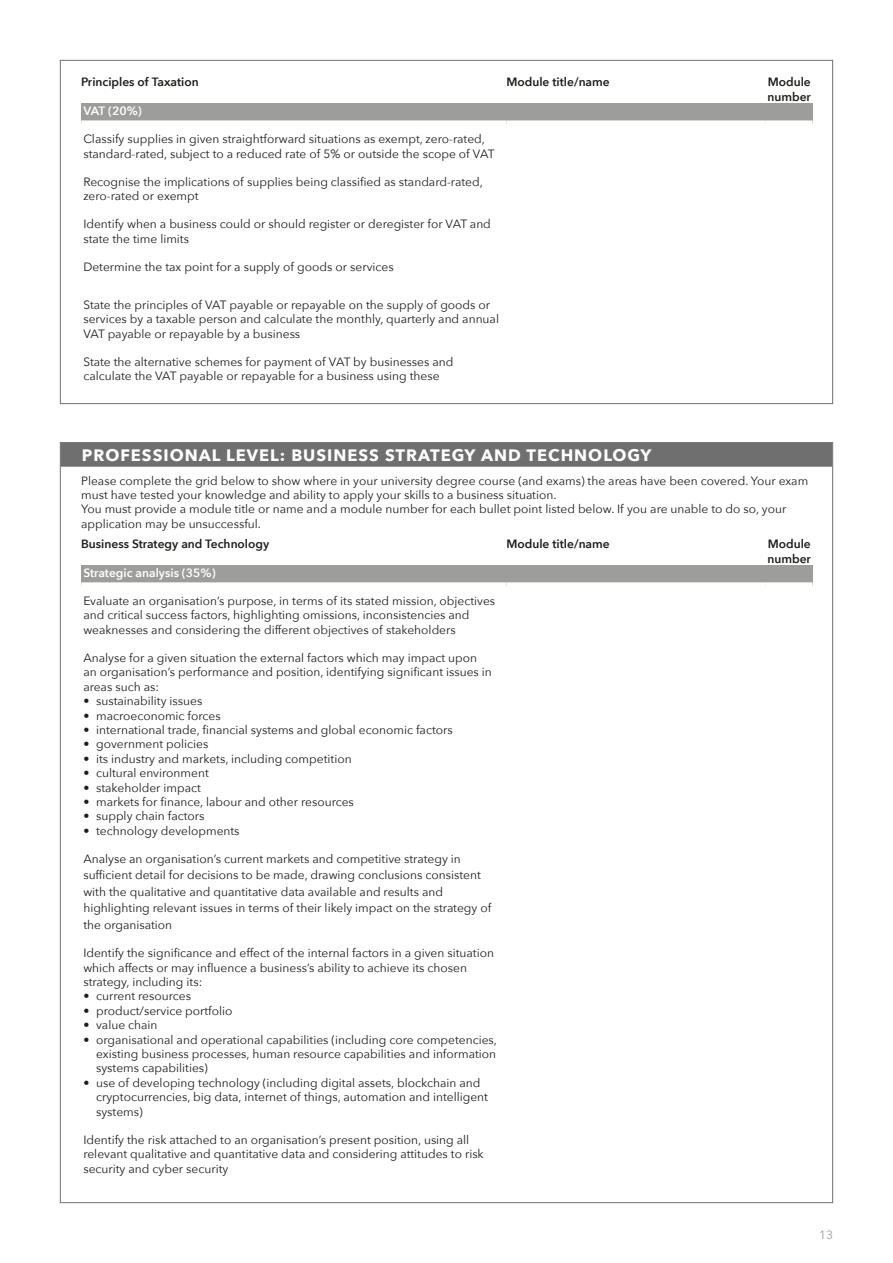
<style>
.page{position:relative;width:893px;height:1263px;background:#fff}
.page>*{position:absolute;margin:0;border:0;box-sizing:border-box;transform-origin:0 0}
.box_heading{font:700 16.5px "Avenir Next";letter-spacing:.06em;color:#fff}
.body_-_form{font:12px/14.4px "Avenir Next";color:#1d1d1b}
.body_-_form-2{font:600 12px/14.4px "Avenir Next";color:#1d1d1b}
.body_-_form-3{font:600 12px "Avenir Next";color:#fff}
.t1{font:12px "Avenir Next";color:#9d9d9c}
</style>
<div class="page">
<div style="left:61px;top:443px;width:771px;height:24px;background:#706f6f"></div>
<div style="left:81px;top:103px;width:732px;height:20px;background:#9d9d9c"></div>
<div style="left:81px;top:120px;width:425px;height:6px;background:#fff"></div>
<div style="left:506px;top:120px;width:260px;height:6px;background:#fff"></div>
<div style="left:766px;top:120px;width:47px;height:6px;background:#fff"></div>
<div style="left:81px;top:565px;width:732px;height:20px;background:#9d9d9c"></div>
<div style="left:81px;top:582px;width:425px;height:6px;background:#fff"></div>
<div style="left:506px;top:582px;width:260px;height:6px;background:#fff"></div>
<div style="left:766px;top:582px;width:47px;height:6px;background:#fff"></div>
<p class="body_-_form-2" style="left:81px;top:75px;width:119px">Principles of Taxation</p>
<p class="body_-_form-2" style="left:506px;top:75px;width:105px">Module title/name</p>
<p class="body_-_form-2" style="left:767px;top:75px;width:45px">Module number</p>
<p class="body_-_form-3" style="left:83px;top:100px;width:60px">VAT (20%)</p>
<p class="body_-_form" style="left:83px;top:131px;width:413px">Classify supplies in given straightforward situations as exempt, zero-rated, standard-rated, subject to a reduced rate of 5% or outside the scope of VAT</p>
<p class="body_-_form" style="left:83px;top:174px;width:401px">Recognise the implications of supplies being classified as standard-rated, zero-rated or exempt</p>
<p class="body_-_form" style="left:83px;top:216px;width:409px">Identify when a business could or should register or deregister for VAT and state the time limits</p>
<p class="body_-_form" style="left:83px;top:259px;width:312px">Determine the tax point for a supply of goods or services</p>
<p class="body_-_form" style="left:83px;top:297px;width:417px">State the principles of VAT payable or repayable on the supply of goods or services by a taxable person and calculate the monthly, quarterly and annual<br>VAT payable or repayable by a business</p>
<p class="body_-_form" style="left:83px;top:354px;width:372px">State the alternative schemes for payment of VAT by businesses and calculate the VAT payable or repayable for a business using these</p>
<p class="box_heading" style="left:82px;top:441px;width:571px">PROFESSIONAL LEVEL: BUSINESS STRATEGY AND TECHNOLOGY</p>
<p class="body_-_form" style="left:81px;top:473px;width:729px">Please complete the grid below to show where in your university degree course (and exams) the areas have been covered. Your exam must have tested your knowledge and ability to apply your skills to a business situation.</p>
<p class="body_-_form" style="left:81px;top:501px;width:707px">You must provide a module title or name and a module number for each bullet point listed below. If you are unable to do so, your application may be unsuccessful.</p>
<p class="body_-_form-2" style="left:81px;top:537px;width:190px">Business Strategy and Technology</p>
<p class="body_-_form-2" style="left:506px;top:537px;width:105px">Module title/name</p>
<p class="body_-_form-2" style="left:767px;top:537px;width:45px">Module number</p>
<p class="body_-_form-3" style="left:83px;top:562px;width:134px">Strategic analysis (35%)</p>
<p class="body_-_form" style="left:83px;top:593px;width:413px">Evaluate an organisation’s purpose, in terms of its stated mission, objectives and critical success factors, highlighting omissions, inconsistencies and weaknesses and considering the different objectives of stakeholders</p>
<p class="body_-_form" style="left:83px;top:650px;width:410px">Analyse for a given situation the external factors which may impact upon an organisation’s performance and position, identifying significant issues in areas such as:</p>
<p class="body_-_form" style="left:83px;top:693px;width:121px">• sustainability issues</p>
<p class="body_-_form" style="left:83px;top:708px;width:139px">• macroeconomic forces</p>
<p class="body_-_form" style="left:83px;top:722px;width:371px">• international trade, financial systems and global economic factors</p>
<p class="body_-_form" style="left:83px;top:736px;width:127px">• government policies</p>
<p class="body_-_form" style="left:83px;top:751px;width:270px">• its industry and markets, including competition</p>
<p class="body_-_form" style="left:83px;top:765px;width:127px">• cultural environment</p>
<p class="body_-_form" style="left:83px;top:780px;width:119px">• stakeholder impact</p>
<p class="body_-_form" style="left:83px;top:794px;width:272px">• markets for finance, labour and other resources</p>
<p class="body_-_form" style="left:83px;top:808px;width:123px">• supply chain factors</p>
<p class="body_-_form" style="left:83px;top:823px;width:158px">• technology developments</p>
<p class="body_-_form" style="left:83px;top:850px;width:409px;line-height:16.5px">Analyse an organisation’s current markets and competitive strategy in sufficient detail for decisions to be made, drawing conclusions consistent with the qualitative and quantitative data available and results and highlighting relevant issues in terms of their likely impact on the strategy of the organisation</p>
<p class="body_-_form" style="left:83px;top:945px;width:412px">Identify the significance and effect of the internal factors in a given situation which affects or may influence a business’s ability to achieve its chosen strategy, including its:</p>
<p class="body_-_form" style="left:83px;top:988px;width:109px">• current resources</p>
<p class="body_-_form" style="left:83px;top:1003px;width:151px">• product/service portfolio</p>
<p class="body_-_form" style="left:83px;top:1017px;width:76px">• value chain</p>
<p class="body_-_form" style="left:96px;top:1032px;width:402px;text-align:justify;text-indent:-13px">• organisational and operational capabilities (including core competencies, existing business processes, human resource capabilities and information systems capabilities)</p>
<p class="body_-_form" style="left:96px;top:1075px;width:393px;text-indent:-13px">• use of developing technology (including digital assets, blockchain and cryptocurrencies, big data, internet of things, automation and intelligent systems)</p>
<p class="body_-_form" style="left:83px;top:1132px;width:402px">Identify the risk attached to an organisation’s present position, using all relevant qualitative and quantitative data and considering attitudes to risk security and cyber security</p>
<p class="t1" style="left:819px;top:1225px;width:15px">13</p>
</div>
